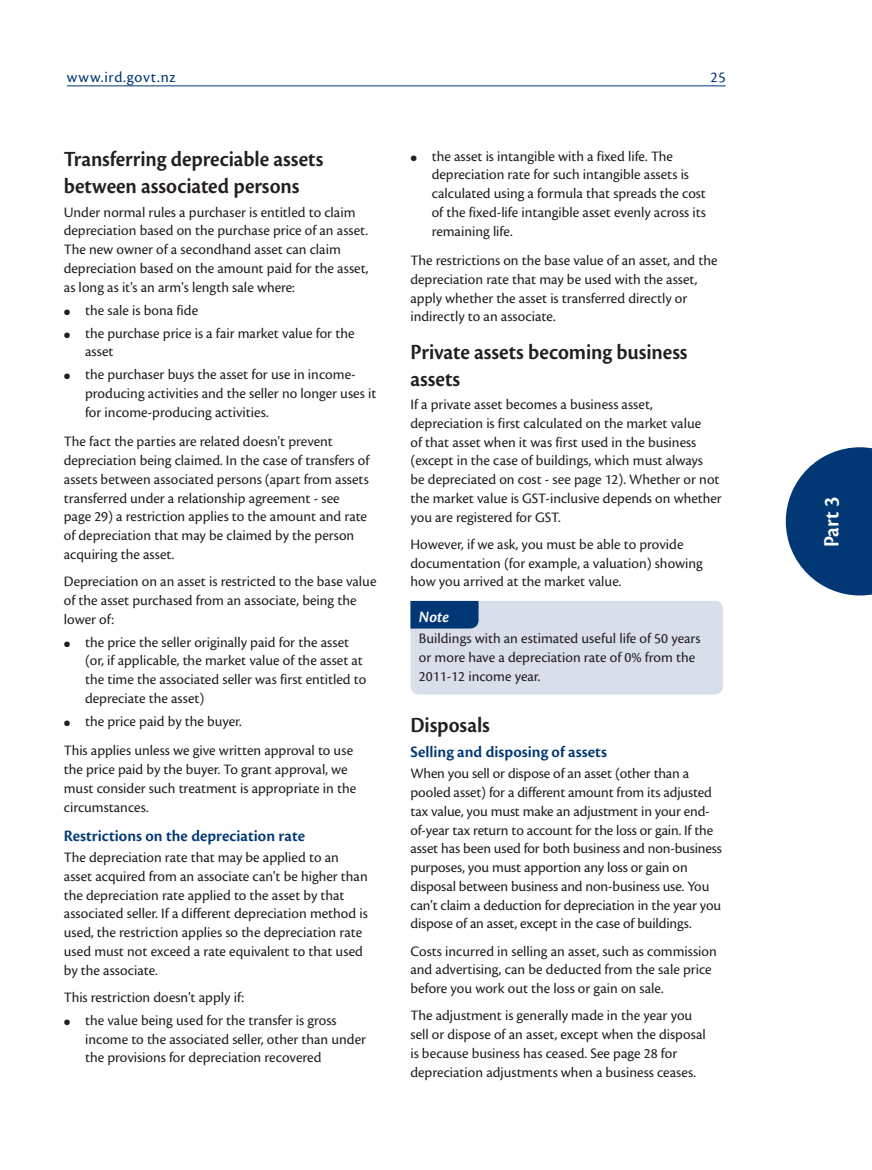
<style>
.page{position:relative;width:872px;height:1170px;background:#fff}
.page>*{position:absolute;margin:0;border:0;box-sizing:border-box;transform-origin:0 0}
.t1{font:600 22.5px/27px "Cronos Pro";letter-spacing:-.005em;color:#231f20;scale:.95 1}
.t2{font:600 22.5px "Cronos Pro";color:#fff;scale:.95 1}
.t3{font:600 16.5px "Cronos Pro";color:#013775}
.t4{font:italic 600 16.5px "Cronos Pro";color:#fff}
.t5{font:15.75px "Cronos Pro";letter-spacing:.05em;color:#013775}
.t6{font:15px/18.8px "Cronos Pro";color:#231f20}
</style>
<div class="page">
<hr style="left:67px;top:86px;width:658px;height:1px;background:#013775">
<svg style="left:785px;top:447px;width:87px;height:148px"></svg>
<div style="left:410px;top:601px;width:313px;height:93px;background:#d9deeb"></div>
<p class="t5" style="left:67px;top:68px;width:110px">www.ird.govt.nz</p>
<p class="t5" style="left:710px;top:68px;width:17px">25</p>
<h1 class="t1" style="left:64px;top:146px;width:275px">Transferring depreciable assets between associated persons</h1>
<p class="t6" style="left:64px;top:202px;width:306px">Under normal rules a purchaser is entitled to claim depreciation based on the purchase price of an asset.<br>The new owner of a secondhand asset can claim depreciation based on the amount paid for the asset, as long as it's an arm's length sale where:</p>
<p class="t6" style="left:85px;top:298px;width:271px;line-height:23px">the sale is bona fide<br>the purchase price is a fair market value for the</p>
<p class="t6" style="left:85px;top:340px;width:272px;line-height:23px">asset<br>the purchaser buys the asset for use in income-</p>
<p class="t6" style="left:85px;top:384px;width:293px">producing activities and the seller no longer uses it for income-producing activities.</p>
<p class="t6" style="left:64px;top:432px;width:307px">The fact the parties are related doesn't prevent depreciation being claimed. In the case of transfers of assets between associated persons (apart from assets transferred under a relationship agreement - see page 29) a restriction applies to the amount and rate of depreciation that may be claimed by the person acquiring the asset.</p>
<p class="t6" style="left:64px;top:572px;width:314px">Depreciation on an asset is restricted to the base value of the asset purchased from an associate, being the lower of:</p>
<p class="t6" style="left:85px;top:632px;width:283px">the price the seller originally paid for the asset (or, if applicable, the market value of the asset at the time the associated seller was first entitled to depreciate the asset)</p>
<p class="t6" style="left:64px;top:706px;width:291px;line-height:29.4px;text-indent:21px">the price paid by the buyer.<br>This applies unless we give written approval to use</p>
<p class="t6" style="left:64px;top:760px;width:294px">the price paid by the buyer. To grant approval, we must consider such treatment is appropriate in the circumstances.</p>
<p class="t3" style="left:64px;top:826px;width:243px">Restrictions on the depreciation rate</p>
<p class="t6" style="left:64px;top:848px;width:305px">The depreciation rate that may be applied to an asset acquired from an associate can't be higher than the depreciation rate applied to the asset by that associated seller. If a different depreciation method is used, the restriction applies so the depreciation rate used must not exceed a rate equivalent to that used by the associate.</p>
<p class="t6" style="left:85px;top:985px;width:253px;line-height:23px;text-indent:-21px">This restriction doesn't apply if:<br>the value being used for the transfer is gross</p>
<p class="t6" style="left:85px;top:1029px;width:282px">income to the associated seller, other than under the provisions for depreciation recovered</p>
<p class="t6" style="left:432px;top:147px;width:276px">the asset is intangible with a fixed life. The depreciation rate for such intangible assets is calculated using a formula that spreads the cost of the fixed-life intangible asset evenly across its remaining life.</p>
<p class="t6" style="left:410px;top:251px;width:309px">The restrictions on the base value of an asset, and the depreciation rate that may be used with the asset, apply whether the asset is transferred directly or indirectly to an associate.</p>
<h1 class="t1" style="left:410px;top:339px;width:293px">Private assets becoming business assets</h1>
<p class="t6" style="left:410px;top:395px;width:313px">If a private asset becomes a business asset, depreciation is first calculated on the market value<br>of that asset when it was first used in the business (except in the case of buildings, which must always<br>be depreciated on cost - see page 12). Whether or not the market value is GST-inclusive depends on whether you are registered for GST.</p>
<p class="t6" style="left:410px;top:535px;width:294px">However, if we ask, you must be able to provide documentation (for example, a valuation) showing how you arrived at the market value.</p>
<p class="t4" style="left:419px;top:607px;width:32px">Note</p>
<p class="t6" style="left:419px;top:629px;width:283px">Buildings with an estimated useful life of 50 years or more have a depreciation rate of 0% from the<br>2011-12 income year.</p>
<h1 class="t1" style="left:410px;top:711px;width:85px">Disposals</h1>
<p class="t3" style="left:410px;top:742px;width:198px">Selling and disposing of assets</p>
<p class="t6" style="left:410px;top:764px;width:313px">When you sell or dispose of an asset (other than a pooled asset) for a different amount from its adjusted tax value, you must make an adjustment in your end&shy;of-year tax return to account for the loss or gain. If the asset has been used for both business and non-business purposes, you must apportion any loss or gain on disposal between business and non-business use. You can't claim a deduction for depreciation in the year you dispose of an asset, except in the case of buildings.</p>
<p class="t6" style="left:410px;top:941px;width:308px">Costs incurred in selling an asset, such as commission and advertising, can be deducted from the sale price before you work out the loss or gain on sale.</p>
<p class="t6" style="left:410px;top:1006px;width:297px">The adjustment is generally made in the year you sell or dispose of an asset, except when the disposal is because business has ceased. See page 28 for depreciation adjustments when a business ceases.</p>
<h1 class="t2" style="left:818px;top:547px;width:55px;rotate:-90deg">Part 3</h1>
</div>
